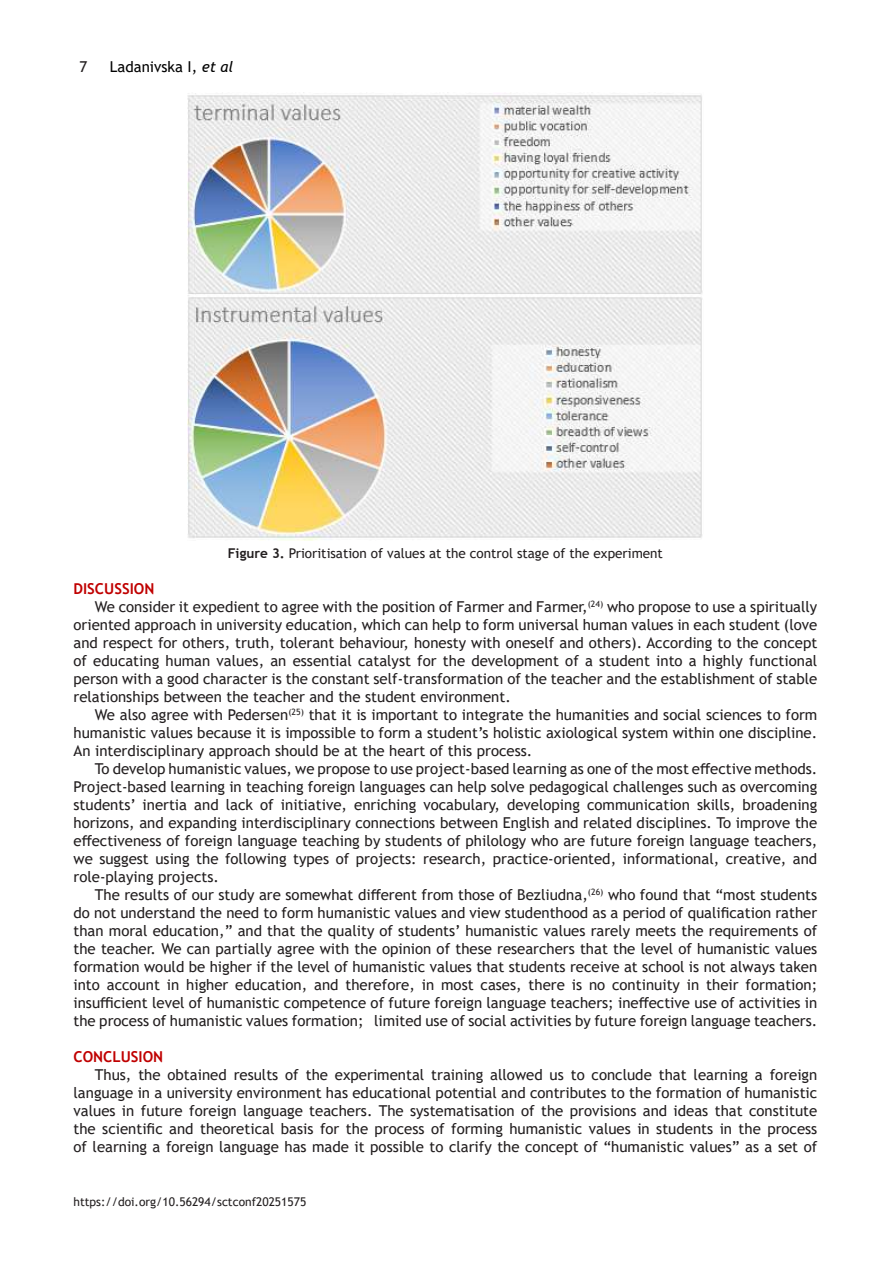
<style>
.page{position:relative;width:893px;height:1263px;background:#fff}
.page>*{position:absolute;margin:0;border:0;box-sizing:border-box;transform-origin:0 0}
.t1{font:15px/18px "Trebuchet MS";color:#231f20;text-align:justify}
.t2{font:700 15px "Trebuchet MS";color:#c00000}
.t3{font:15px "Trebuchet MS";color:#000}
.t4{font:13.5px "Trebuchet MS";color:#231f20}
.t5{font:12px "Trebuchet MS";color:#231f20}
.s1{font-style:italic}
.s2{font-weight:700}
</style>
<div class="page">
<img style="left:187px;top:92px;width:516px;height:448px">
<p class="t1" style="left:80px;top:58px;width:9px">7</p>
<p class="t3" style="left:110px;top:57px;width:125px">Ladanivska I, <span class="s1">et al</span></p>
<p class="t4" style="left:228px;top:545px;width:437px"><span class="s2">Figure 3.</span> Prioritisation of values at the control stage of the experiment</p>
<p class="t2" style="left:74px;top:579px;width:82px">DISCUSSION</p>
<p class="t1" style="left:95px;top:598px;width:724px">We consider it expedient to agree with the position of Farmer and Farmer,<sup>(24)</sup> who propose to use a spiritually</p>
<p class="t1" style="left:74px;top:616px;width:745px">oriented approach in university education, which can help to form universal human values in each student (love</p>
<p class="t1" style="left:74px;top:634px;width:745px">and respect for others, truth, tolerant behaviour, honesty with oneself and others). According to the concept</p>
<p class="t1" style="left:74px;top:652px;width:745px">of educating human values, an essential catalyst for the development of a student into a highly functional</p>
<p class="t1" style="left:74px;top:670px;width:745px">person with a good character is the constant self-transformation of the teacher and the establishment of stable</p>
<p class="t1" style="left:74px;top:688px;width:439px">relationships between the teacher and the student environment.</p>
<p class="t1" style="left:95px;top:706px;width:724px">We also agree with Pedersen<sup>(25)</sup> that it is important to integrate the humanities and social sciences to form</p>
<p class="t1" style="left:74px;top:724px;width:745px">humanistic values because it is impossible to form a student’s holistic axiological system within one discipline.</p>
<p class="t1" style="left:74px;top:742px;width:460px">An interdisciplinary approach should be at the heart of this process.</p>
<p class="t1" style="left:95px;top:760px;width:724px">To develop humanistic values, we propose to use project-based learning as one of the most effective methods.</p>
<p class="t1" style="left:74px;top:778px;width:745px">Project-based learning in teaching foreign languages can help solve pedagogical challenges such as overcoming</p>
<p class="t1" style="left:74px;top:796px;width:745px">students’ inertia and lack of initiative, enriching vocabulary, developing communication skills, broadening</p>
<p class="t1" style="left:74px;top:814px;width:745px">horizons, and expanding interdisciplinary connections between English and related disciplines. To improve the</p>
<p class="t1" style="left:74px;top:832px;width:745px">effectiveness of foreign language teaching by students of philology who are future foreign language teachers,</p>
<p class="t1" style="left:74px;top:850px;width:745px">we suggest using the following types of projects: research, practice-oriented, informational, creative, and</p>
<p class="t1" style="left:74px;top:868px;width:147px">role-playing projects.</p>
<p class="t1" style="left:95px;top:886px;width:724px">The results of our study are somewhat different from those of Bezliudna,<sup>(26)</sup> who found that “most students</p>
<p class="t1" style="left:74px;top:904px;width:745px">do not understand the need to form humanistic values and view studenthood as a period of qualification rather</p>
<p class="t1" style="left:74px;top:922px;width:745px">than moral education,” and that the quality of students’ humanistic values rarely meets the requirements of</p>
<p class="t1" style="left:74px;top:940px;width:745px">the teacher. We can partially agree with the opinion of these researchers that the level of humanistic values</p>
<p class="t1" style="left:74px;top:958px;width:745px">formation would be higher if the level of humanistic values that students receive at school is not always taken</p>
<p class="t1" style="left:74px;top:976px;width:745px">into account in higher education, and therefore, in most cases, there is no continuity in their formation;</p>
<p class="t1" style="left:74px;top:994px;width:745px">insufficient level of humanistic competence of future foreign language teachers; ineffective use of activities in</p>
<p class="t1" style="left:74px;top:1012px;width:745px">the process of humanistic values formation; limited use of social activities by future foreign language teachers.</p>
<p class="t2" style="left:74px;top:1047px;width:91px">CONCLUSION</p>
<p class="t1" style="left:74px;top:1066px;width:745px;text-indent:21px">Thus, the obtained results of the experimental training allowed us to conclude that learning a foreign language in a university environment has educational potential and contributes to the formation of humanistic values in future foreign language teachers. The systematisation of the provisions and ideas that constitute the scientific and theoretical basis for the process of forming humanistic values in students in the process of learning a foreign language has made it possible to clarify the concept of “humanistic values” as a set of</p>
<p class="t5" style="left:74px;top:1194px;width:234px">https://doi.org/10.56294/sctconf20251575</p>
</div>
